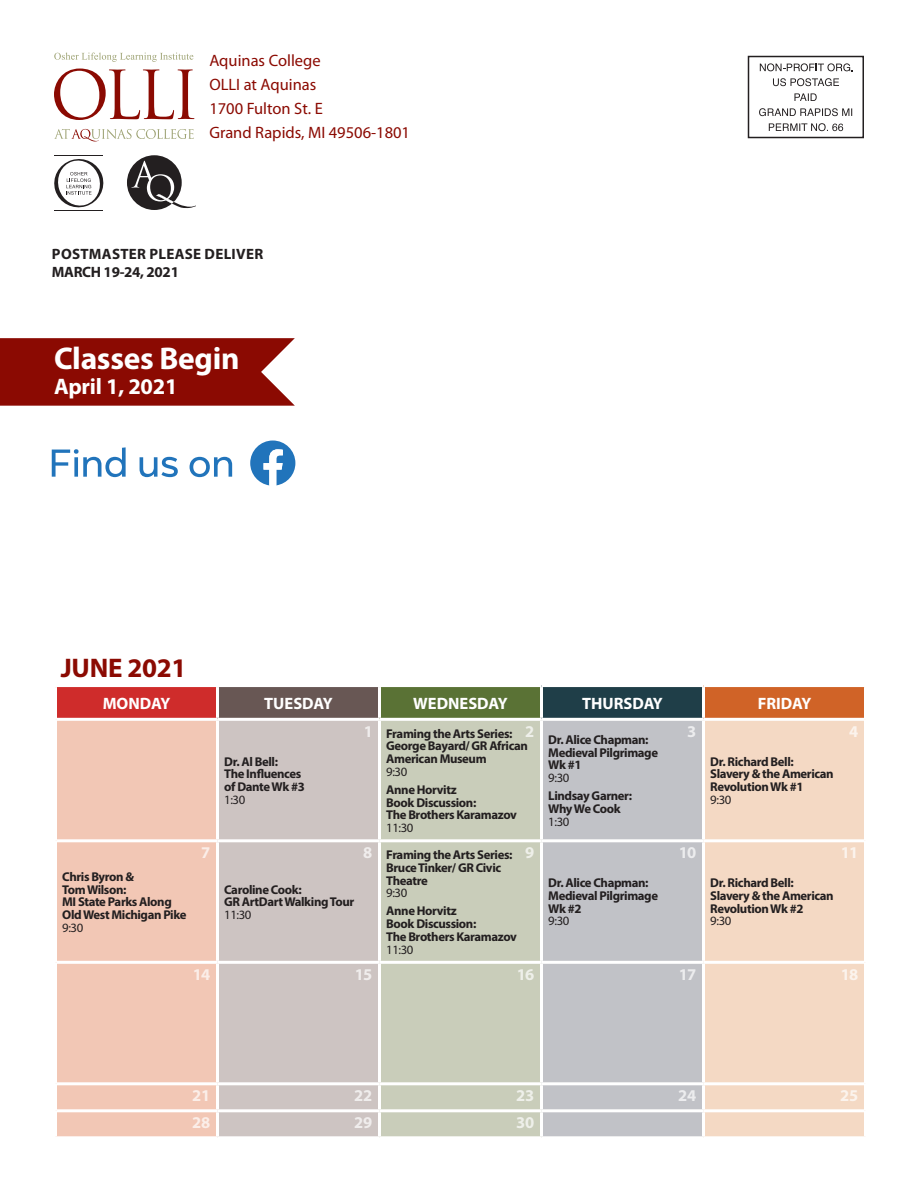
<style>
.page{position:relative;width:918px;height:1188px;background:#fff}
.page>*{position:absolute;margin:0;border:0;box-sizing:border-box;transform-origin:0 0}
.t1{font:700 31.5px "Myriad Pro";letter-spacing:-.01em;color:#fff}
.t2{font:700 27px "Myriad Pro";letter-spacing:-.01em;color:#8b0a02}
.t3{font:700 22.5px "Myriad Pro";letter-spacing:-.01em;color:#fff}
.t4{font:700 16.5px "Myriad Pro";letter-spacing:-.01em;color:#fff}
.t5{font:16.5px/24px "Myriad Pro";color:#8b0a02}
.t6{font:700 15px/17.2px "Myriad Pro";letter-spacing:.02em;color:#231f20}
.t7{font:700 12.75px/12.8px "Myriad Pro";letter-spacing:-.03em;color:#231f20}
.t8{font:12.75px "Myriad Pro";letter-spacing:-.03em;color:#231f20}
</style>
<div class="page">
<svg style="left:250px;top:441px;width:45px;height:45px"></svg>
<svg style="left:52px;top:447px;width:74px;height:30px"></svg>
<svg style="left:140px;top:457px;width:38px;height:20px"></svg>
<svg style="left:190px;top:457px;width:42px;height:20px"></svg>
<hr style="left:55px;top:155px;width:48px;height:1px;background:#231f20">
<hr style="left:55px;top:211px;width:48px;height:1px;background:#231f20">
<svg style="left:54px;top:159px;width:49px;height:49px"></svg>
<svg style="left:127px;top:155px;width:69px;height:55px"></svg>
<svg style="left:54px;top:129px;width:140px;height:12px"></svg>
<svg style="left:54px;top:69px;width:140px;height:51px"></svg>
<svg style="left:54px;top:53px;width:139px;height:9px"></svg>
<div style="left:748px;top:56px;width:116px;height:82px;border:2px solid #231f20"></div>
<svg style="left:773px;top:78px;width:66px;height:8px"></svg>
<svg style="left:794px;top:93px;width:23px;height:8px"></svg>
<svg style="left:759px;top:108px;width:93px;height:8px"></svg>
<svg style="left:769px;top:123px;width:74px;height:8px"></svg>
<svg style="left:760px;top:63px;width:93px;height:8px"></svg>
<svg style="left:0;top:338px;width:295px;height:68px;background:#911810"></svg>
<div style="left:56px;top:686px;width:162px;height:33px;background:#cf2c2b"></div>
<div style="left:218px;top:686px;width:162px;height:33px;background:#685754"></div>
<div style="left:380px;top:686px;width:162px;height:33px;background:#5a7235"></div>
<div style="left:542px;top:686px;width:162px;height:33px;background:#1f3e48"></div>
<div style="left:704px;top:686px;width:162px;height:33px;background:#d06327"></div>
<div style="left:57px;top:721px;width:159px;height:415px;background:#f2c7b5"></div>
<div style="left:219px;top:721px;width:159px;height:415px;background:#cdc4c2"></div>
<div style="left:381px;top:721px;width:159px;height:415px;background:#c9cdba"></div>
<div style="left:543px;top:721px;width:159px;height:415px;background:#c1c2c7"></div>
<div style="left:705px;top:721px;width:159px;height:415px;background:#f4d9c4"></div>
<hr style="left:54px;top:687px;width:3px;height:32px;background:#fff">
<hr style="left:54px;top:684px;width:162px;height:3px;background:#fff">
<hr style="left:57px;top:718px;width:161px;height:3px;background:#fff">
<hr style="left:381px;top:684px;width:161px;height:3px;background:#fff">
<hr style="left:380px;top:718px;width:162px;height:3px;background:#fff">
<hr style="left:540px;top:687px;width:3px;height:31px;background:#fff">
<hr style="left:542px;top:684px;width:162px;height:3px;background:#fff">
<hr style="left:542px;top:718px;width:162px;height:3px;background:#fff">
<hr style="left:702px;top:687px;width:3px;height:31px;background:#fff">
<hr style="left:864px;top:687px;width:3px;height:32px;background:#fff">
<hr style="left:704px;top:684px;width:163px;height:3px;background:#fff">
<hr style="left:704px;top:718px;width:160px;height:3px;background:#fff">
<hr style="left:57px;top:839px;width:161px;height:3px;background:#fff">
<hr style="left:57px;top:961px;width:161px;height:3px;background:#fff">
<hr style="left:57px;top:1082px;width:161px;height:3px;background:#fff">
<hr style="left:57px;top:1109px;width:161px;height:3px;background:#fff">
<hr style="left:218px;top:839px;width:162px;height:3px;background:#fff">
<hr style="left:218px;top:961px;width:162px;height:3px;background:#fff">
<hr style="left:218px;top:1082px;width:162px;height:3px;background:#fff">
<hr style="left:218px;top:1109px;width:162px;height:3px;background:#fff">
<hr style="left:380px;top:839px;width:162px;height:3px;background:#fff">
<hr style="left:380px;top:961px;width:162px;height:3px;background:#fff">
<hr style="left:380px;top:1082px;width:162px;height:3px;background:#fff">
<hr style="left:380px;top:1109px;width:162px;height:3px;background:#fff">
<hr style="left:542px;top:839px;width:162px;height:3px;background:#fff">
<hr style="left:542px;top:961px;width:162px;height:3px;background:#fff">
<hr style="left:542px;top:1082px;width:162px;height:3px;background:#fff">
<hr style="left:542px;top:1109px;width:162px;height:3px;background:#fff">
<hr style="left:704px;top:839px;width:160px;height:3px;background:#fff">
<hr style="left:704px;top:961px;width:160px;height:3px;background:#fff">
<hr style="left:704px;top:1082px;width:160px;height:3px;background:#fff">
<hr style="left:704px;top:1109px;width:160px;height:3px;background:#fff">
<hr style="left:216px;top:684px;width:165px;height:3px;background:#fff">
<hr style="left:216px;top:687px;width:3px;height:31px;background:#fff">
<hr style="left:378px;top:687px;width:3px;height:31px;background:#fff">
<hr style="left:218px;top:718px;width:162px;height:3px;background:#fff">
<p class="t5" style="left:209px;top:48px;width:202px">Aquinas College<br>OLLI at Aquinas<br>1700 Fulton St. E<br>Grand Rapids, MI 49506-1801</p>
<p class="t6" style="left:52px;top:245px;width:213px">POSTMASTER PLEASE DELIVER<br>MARCH 19-24, 2021</p>
<h1 class="t1" style="left:54px;top:338px;width:187px">Classes Begin</h1>
<h3 class="t3" style="left:54px;top:371px;width:125px">April 1, 2021</h3>
<h2 class="t2" style="left:61px;top:651px;width:127px">JUNE 2021</h2>
<p class="t4" style="left:103px;top:692px;width:69px">MONDAY</p>
<p class="t4" style="left:264px;top:692px;width:70px">TUESDAY</p>
<p class="t4" style="left:413px;top:692px;width:96px">WEDNESDAY</p>
<p class="t4" style="left:582px;top:692px;width:82px">THURSDAY</p>
<p class="t4" style="left:758px;top:692px;width:55px">FRIDAY</p>
<p class="t7" style="left:62px;top:870px;width:126px">Chris Byron &amp;<br>Tom Wilson:<br>MI State Parks Along<br>Old West Michigan Pike</p>
<p class="t8" style="left:62px;top:920px;width:23px">9:30</p>
<p class="t7" style="left:224px;top:755px;width:82px">Dr. Al Bell:<br>The Influences of Dante Wk #3</p>
<p class="t8" style="left:224px;top:792px;width:23px">1:30</p>
<p class="t4" style="left:363px;top:721px;width:11px">1</p>
<p class="t4" style="left:525px;top:721px;width:11px">2</p>
<p class="t4" style="left:687px;top:721px;width:11px">3</p>
<p class="t4" style="left:849px;top:721px;width:11px">4</p>
<p class="t7" style="left:386px;top:726px;width:143px">Framing the Arts Series:<br>George Bayard/ GR African<br>American Museum</p>
<p class="t8" style="left:386px;top:764px;width:23px">9:30</p>
<p class="t7" style="left:386px;top:783px;width:132px">Anne Horvitz<br>Book Discussion:<br>The Brothers Karamazov</p>
<p class="t8" style="left:386px;top:820px;width:29px">11:30</p>
<p class="t7" style="left:548px;top:733px;width:111px">Dr. Alice Chapman:<br>Medieval Pilgrimage<br>Wk #1</p>
<p class="t8" style="left:548px;top:770px;width:23px">9:30</p>
<p class="t7" style="left:548px;top:789px;width:85px">Lindsay Garner:<br>Why We Cook</p>
<p class="t8" style="left:548px;top:814px;width:23px">1:30</p>
<p class="t7" style="left:710px;top:755px;width:125px">Dr. Richard Bell:<br>Slavery &amp; the American<br>Revolution Wk #1</p>
<p class="t8" style="left:710px;top:792px;width:23px">9:30</p>
<p class="t4" style="left:201px;top:842px;width:11px">7</p>
<p class="t4" style="left:363px;top:842px;width:11px">8</p>
<p class="t4" style="left:525px;top:842px;width:11px">9</p>
<p class="t4" style="left:678px;top:842px;width:20px">10</p>
<p class="t4" style="left:840px;top:842px;width:20px">11</p>
<p class="t7" style="left:386px;top:848px;width:128px">Framing the Arts Series:<br>Bruce Tinker/ GR Civic<br>Theatre</p>
<p class="t8" style="left:386px;top:885px;width:23px">9:30</p>
<p class="t7" style="left:386px;top:904px;width:132px">Anne Horvitz<br>Book Discussion:<br>The Brothers Karamazov</p>
<p class="t8" style="left:386px;top:942px;width:29px">11:30</p>
<p class="t7" style="left:548px;top:876px;width:111px">Dr. Alice Chapman:<br>Medieval Pilgrimage<br>Wk #2</p>
<p class="t8" style="left:548px;top:913px;width:23px">9:30</p>
<p class="t7" style="left:710px;top:876px;width:125px">Dr. Richard Bell:<br>Slavery &amp; the American<br>Revolution Wk #2</p>
<p class="t8" style="left:710px;top:913px;width:23px">9:30</p>
<p class="t7" style="left:224px;top:882px;width:132px">Caroline Cook:<br>GR ArtDart Walking Tour</p>
<p class="t8" style="left:224px;top:907px;width:29px">11:30</p>
<p class="t4" style="left:192px;top:964px;width:20px">14</p>
<p class="t4" style="left:354px;top:964px;width:20px">15</p>
<p class="t4" style="left:516px;top:964px;width:20px">16</p>
<p class="t4" style="left:678px;top:964px;width:20px">17</p>
<p class="t4" style="left:840px;top:964px;width:20px">18</p>
<p class="t4" style="left:192px;top:1085px;width:20px">21</p>
<p class="t4" style="left:354px;top:1085px;width:20px">22</p>
<p class="t4" style="left:516px;top:1085px;width:20px">23</p>
<p class="t4" style="left:678px;top:1085px;width:20px">24</p>
<p class="t4" style="left:840px;top:1085px;width:20px">25</p>
<p class="t4" style="left:192px;top:1112px;width:20px">28</p>
<p class="t4" style="left:354px;top:1112px;width:20px">29</p>
<p class="t4" style="left:516px;top:1112px;width:20px">30</p>
</div>
